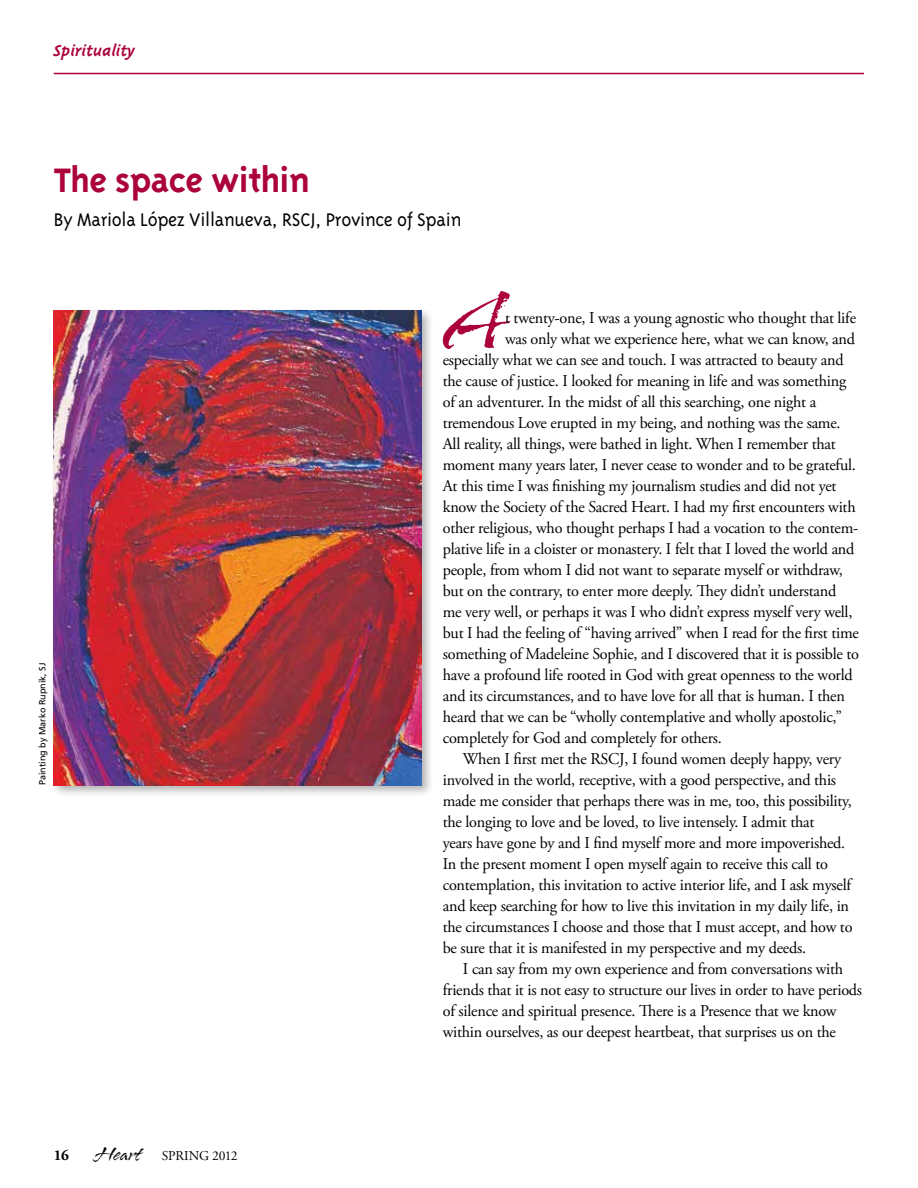
<style>
.page{position:relative;width:918px;height:1188px;background:#fff}
.page>*{position:absolute;margin:0;border:0;box-sizing:border-box;transform-origin:0 0}
.t1{font:87.15px "Arid ITC";color:#ab023b}
.t2{font:700 39px "Triplex";letter-spacing:-.015em;color:#ab023b}
.t3{font:300 21px "Triplex";letter-spacing:-.015em;color:#000}
.t4{font:italic 700 18px "Triplex";letter-spacing:-.01em;color:#ab023b}
.t5{font:16.5px "Adobe Garamond Pro";letter-spacing:-.015em;color:#000}
.t6{font:13.5px "Adobe Garamond Pro";letter-spacing:-.005em;color:#000}
.t7{font:9px "Frutiger";color:#000}
.s1{font-weight:700;font-size:15px}
.s2{font-family:"Arid ITC";font-size:22.5px}
</style>
<div class="page">
<hr style="left:54px;top:73px;width:810px;height:1px;background:#ab023b">
<div style="left:50px;top:307px;width:384px;height:491px;background:#000;opacity:.3"></div>
<img style="left:54px;top:310px;width:367px;height:475px">
<p class="t4" style="left:54px;top:41px;width:83px">Spirituality</p>
<h2 class="t2" style="left:54px;top:158px;width:258px">The space within</h2>
<p class="t3" style="left:54px;top:207px;width:409px">By Mariola López Villanueva, RSCJ, Province of Spain</p>
<p class="t7" style="left:37px;top:785px;width:124px;rotate:-90deg">Painting by Marko Rupnik, SJ</p>
<p class="t6" style="left:54px;top:1148px;width:185px"><span class="s1">16</span> <span class="s2">Heart</span> Spring 2012</p>
<h1 class="t1" style="left:444px;top:274px;width:64px">A</h1>
<p class="t5" style="left:505px;top:308px;width:352px">t twenty-one, I was a young agnostic who thought that life</p>
<p class="t5" style="left:505px;top:329px;width:351px">was only what we experience here, what we can know, and</p>
<p class="t5" style="left:443px;top:350px;width:402px">especially what we can see and touch. I was attracted to beauty and</p>
<p class="t5" style="left:443px;top:371px;width:405px">the cause of justice. I looked for meaning in life and was something</p>
<p class="t5" style="left:443px;top:392px;width:375px">of an adventurer. In the midst of all this searching, one night a</p>
<p class="t5" style="left:443px;top:413px;width:399px">tremendous Love erupted in my being, and nothing was the same.</p>
<p class="t5" style="left:443px;top:434px;width:395px">All reality, all things, were bathed in light. When I remember that</p>
<p class="t5" style="left:443px;top:455px;width:415px">moment many years later, I never cease to wonder and to be grateful.</p>
<p class="t5" style="left:443px;top:476px;width:395px">At this time I was finishing my journalism studies and did not yet</p>
<p class="t5" style="left:443px;top:497px;width:414px">know the Society of the Sacred Heart. I had my first encounters with</p>
<p class="t5" style="left:443px;top:518px;width:417px">other religious, who thought perhaps I had a vocation to the contem-</p>
<p class="t5" style="left:443px;top:539px;width:413px">plative life in a cloister or monastery. I felt that I loved the world and</p>
<p class="t5" style="left:443px;top:560px;width:402px">people, from whom I did not want to separate myself or withdraw,</p>
<p class="t5" style="left:443px;top:581px;width:395px">but on the contrary, to enter more deeply. They didn’t understand</p>
<p class="t5" style="left:443px;top:602px;width:411px">me very well, or perhaps it was I who didn’t express myself very well,</p>
<p class="t5" style="left:443px;top:623px;width:418px">but I had the feeling of “having arrived” when I read for the first time</p>
<p class="t5" style="left:443px;top:644px;width:418px">something of Madeleine Sophie, and I discovered that it is possible to</p>
<p class="t5" style="left:443px;top:665px;width:411px">have a profound life rooted in God with great openness to the world</p>
<p class="t5" style="left:443px;top:686px;width:404px">and its circumstances, and to have love for all that is human. I then</p>
<p class="t5" style="left:443px;top:707px;width:401px">heard that we can be “wholly contemplative and wholly apostolic,”</p>
<p class="t5" style="left:443px;top:728px;width:281px">completely for God and completely for others.</p>
<p class="t5" style="left:463px;top:749px;width:380px">When I first met the RS CJ, I found women deeply happy, very</p>
<p class="t5" style="left:443px;top:770px;width:395px">involved in the world, receptive, with a good perspective, and this</p>
<p class="t5" style="left:443px;top:791px;width:410px">made me consider that perhaps there was in me, too, this possibility,</p>
<p class="t5" style="left:443px;top:812px;width:373px">the longing to love and be loved, to live intensely. I admit that</p>
<p class="t5" style="left:443px;top:833px;width:404px">years have gone by and I find myself more and more impoverished.</p>
<p class="t5" style="left:443px;top:854px;width:387px">In the present moment I open myself again to receive this call to</p>
<p class="t5" style="left:443px;top:875px;width:410px">contemplation, this invitation to active interior life, and I ask myself</p>
<p class="t5" style="left:443px;top:896px;width:408px">and keep searching for how to live this invitation in my daily life, in</p>
<p class="t5" style="left:443px;top:917px;width:411px">the circumstances I choose and those that I must accept, and how to</p>
<p class="t5" style="left:443px;top:938px;width:365px">be sure that it is manifested in my perspective and my deeds.</p>
<p class="t5" style="left:443px;top:959px;width:402px">I can say from my own experience and from conversations with</p>
<p class="t5" style="left:443px;top:980px;width:421px">friends that it is not easy to structure our lives in order to have periods</p>
<p class="t5" style="left:443px;top:1001px;width:395px">of silence and spiritual presence. There is a Presence that we know</p>
<p class="t5" style="left:443px;top:1022px;width:395px">within ourselves, as our deepest heartbeat, that surprises us on the</p>
</div>
